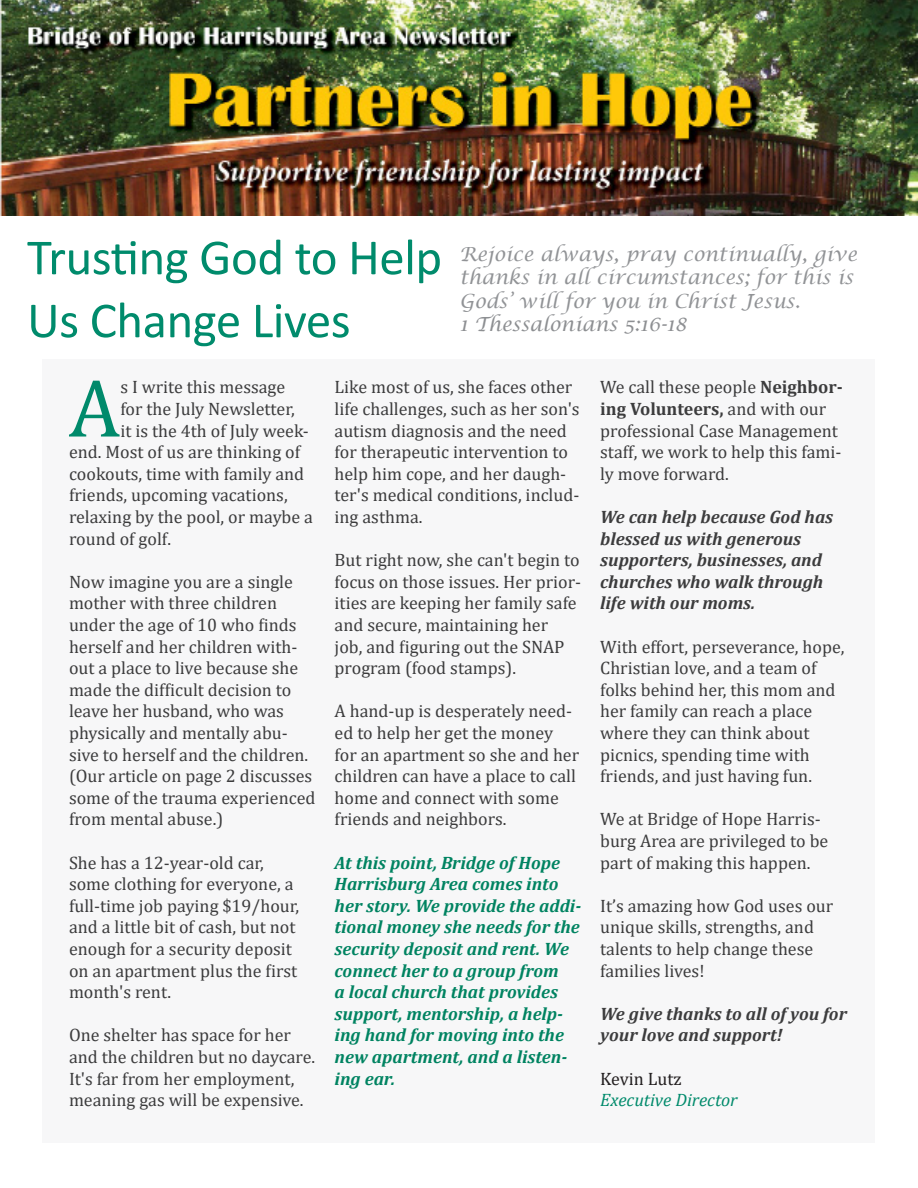
<style>
.page{position:relative;width:918px;height:1188px;background:#fff}
.page>*{position:absolute;margin:0;border:0;box-sizing:border-box;transform-origin:0 0}
.t1{font:82.8px "Cambria";color:#008a6b}
.Headline{font:51px/63px "Calibri";letter-spacing:-.01em;color:#008b6c}
.t2{font:italic 19.5px/23.4px "Lucida Calligraphy";color:#919396}
.t3{font:italic 19.5px "Lucida Calligraphy";color:#8d8f92}
.t4{font:18px/21.6px "Cambria";color:#3c3c3d}
.t5{font:italic 700 18px/21.6px "Cambria";color:#008361}
.t6{font:italic 700 18px/21.6px "Cambria";color:#3c3c3d}
.t7{font:italic 18px "Cambria";color:#008a6b}
.t8{font:18px "Cambria";color:#231f20}
.s1{font-weight:700}
</style>
<div class="page">
<img style="left:0;top:0;width:918px;height:215px">
<div style="left:42px;top:359px;width:833px;height:783px;background:#f7f7f8"></div>
<p class="Headline" style="left:27px;top:224px;width:417px">Trusting God to Help<br>Us Change Lives</p>
<p class="t2" style="left:460px;top:243px;width:399px">Rejoice always, pray continually, give thanks in all circumstances; for this is<br>Gods’ will for you in Christ Jesus.</p>
<p class="t3" style="left:460px;top:312px;width:229px">1 Thessalonians 5:16-18</p>
<p class="t1" style="left:69px;top:360px;width:53px">A</p>
<p class="t4" style="left:120px;top:376px;width:166px">s I write this message</p>
<p class="t4" style="left:120px;top:398px;width:176px">for the July Newsletter,</p>
<p class="t4" style="left:120px;top:420px;width:190px">it is the 4th of July week-</p>
<p class="t4" style="left:69px;top:441px;width:233px">end. Most of us are thinking of</p>
<p class="t4" style="left:69px;top:463px;width:237px">cookouts, time with family and</p>
<p class="t4" style="left:69px;top:484px;width:220px">friends, upcoming vacations,</p>
<p class="t4" style="left:69px;top:506px;width:245px">relaxing by the pool, or maybe a</p>
<p class="t4" style="left:69px;top:528px;width:104px">round of golf.</p>
<p class="t4" style="left:69px;top:571px;width:248px">Now imagine you are a single mother with three children under the age of 10 who finds herself and her children with&shy;out a place to live because she made the difficult decision to leave her husband, who was physically and mentally abu&shy;sive to herself and the children. (Our article on page 2 discusses some of the trauma experienced from mental abuse.)</p>
<p class="t4" style="left:69px;top:852px;width:232px">She has a 12-year-old car, some clothing for everyone, a full-time job paying $19/hour, and a little bit of cash, but not enough for a security deposit on an apartment plus the first month's rent.</p>
<p class="t4" style="left:69px;top:1024px;width:248px">One shelter has space for her and the children but no daycare.<br>It's far from her employment, meaning gas will be expensive.</p>
<p class="t4" style="left:335px;top:376px;width:247px">Like most of us, she faces other life challenges, such as her son's autism diagnosis and the need for therapeutic intervention to help him cope, and her daugh&shy;ter's medical conditions, includ&shy;ing asthma.</p>
<p class="t4" style="left:335px;top:549px;width:248px">But right now, she can't begin to focus on those issues. Her prior&shy;ities are keeping her family safe and secure, maintaining her<br>job, and figuring out the SNAP program (food stamps).</p>
<p class="t4" style="left:335px;top:700px;width:246px">A hand-up is desperately need&shy;ed to help her get the money for an apartment so she and her children can have a place to call home and connect with some friends and neighbors.</p>
<p class="t5" style="left:335px;top:851px;width:248px">At this point, Bridge of Hope<br>Harrisburg Area comes into her story. We provide the addi&shy;tional money she needs for the security deposit and rent. We connect her to a group from<br>a local church that provides support, mentorship, a help&shy;ing hand for moving into the new apartment, and a listen&shy;ing ear.</p>
<p class="t4" style="left:600px;top:376px;width:244px">We call these people <span class="s1">Neighbor&shy;ing Volunteers,</span> and with our professional Case Management staff, we work to help this fami&shy;ly move forward.</p>
<p class="t6" style="left:600px;top:505px;width:235px">We can help because God has blessed us with generous supporters, businesses, and churches who walk through life with our moms.</p>
<p class="t4" style="left:600px;top:636px;width:246px">With effort, perseverance, hope,<br>Christian love, and a team of folks behind her, this mom and her family can reach a place where they can think about picnics, spending time with friends, and just having fun.</p>
<p class="t4" style="left:600px;top:808px;width:230px">We at Bridge of Hope Harris&shy;burg Area are privileged to be part of making this happen.</p>
<p class="t4" style="left:600px;top:895px;width:235px">It’s amazing how God uses our unique skills, strengths, and talents to help change these families lives!</p>
<p class="t6" style="left:600px;top:1002px;width:248px">We give thanks to all of you for your love and support!</p>
<p class="t8" style="left:600px;top:1068px;width:83px">Kevin Lutz</p>
<p class="t7" style="left:600px;top:1087px;width:139px">Executive Director</p>
</div>
